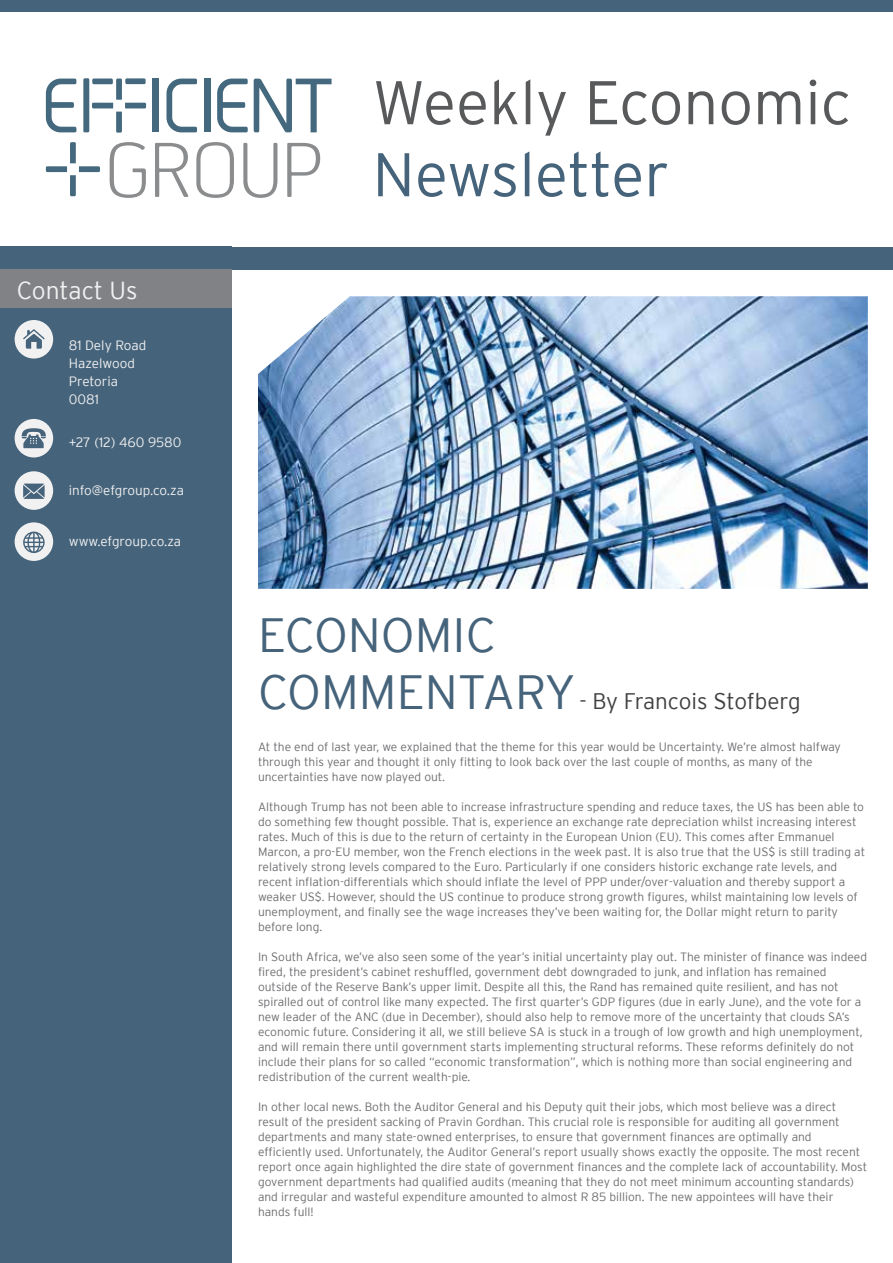
<style>
.page{position:relative;width:893px;height:1263px;background:#fff}
.page>*{position:absolute;margin:0;border:0;box-sizing:border-box;transform-origin:0 0}
.t1{font:300 61.5px "Interstate";color:#58595b}
.t2{font:300 61.5px "Interstate";letter-spacing:-.01em;color:#45637a}
.t3{font:300 48px "Interstate";color:#45637a}
.t4{font:300 24.6px "Interstate";color:#f1f1f2}
.t5{font:300 22.5px "Interstate";letter-spacing:-.01em;color:#414042}
.t6{font:300 13.5px/18px "Interstate";color:#f1f1f2}
.t7{font:300 12px/15px "Interstate";color:#6d6e71}
.s1{font-size:48px;color:#45637a}
</style>
<div class="page">
<div style="left:0;top:247px;width:231px;height:1016px;background:#45637a"></div>
<div style="left:223px;top:247px;width:670px;height:22px;background:#45637a"></div>
<div style="left:0;top:0;width:893px;height:11px;background:#45637a"></div>
<img style="left:258px;top:296px;width:610px;height:293px">
<svg style="left:15px;top:320px;width:38px;height:39px"></svg>
<div style="left:15px;top:419px;width:38px;height:38px;background:#f1f1f2;border-radius:50%"></div>
<div style="left:0;top:269px;width:231px;height:39px;background:#808285"></div>
<svg style="left:15px;top:522px;width:38px;height:39px"></svg>
<svg style="left:15px;top:471px;width:38px;height:39px"></svg>
<svg style="left:22px;top:428px;width:24px;height:20px"></svg>
<svg style="left:46px;top:79px;width:30px;height:53px"></svg>
<svg style="left:166px;top:79px;width:31px;height:53px"></svg>
<div style="left:153px;top:79px;width:6px;height:53px;background:#44687d"></div>
<div style="left:204px;top:79px;width:6px;height:53px;background:#44687d"></div>
<svg style="left:254px;top:79px;width:78px;height:53px"></svg>
<svg style="left:217px;top:79px;width:31px;height:53px"></svg>
<svg style="left:83px;top:78px;width:63px;height:55px"></svg>
<svg style="left:46px;top:142px;width:54px;height:54px"></svg>
<svg style="left:110px;top:142px;width:36px;height:56px"></svg>
<svg style="left:155px;top:143px;width:34px;height:54px"></svg>
<svg style="left:196px;top:142px;width:38px;height:56px"></svg>
<svg style="left:243px;top:143px;width:34px;height:55px"></svg>
<svg style="left:287px;top:143px;width:33px;height:54px"></svg>
<h3 class="t4" style="left:17px;top:277px;width:122px">Contact Us</h3>
<p class="t6" style="left:69px;top:336px;width:79px">81 Dely Road<br>Hazelwood<br>Pretoria<br>0081</p>
<p class="t6" style="left:69px;top:433px;width:114px">+27 (12) 460 9580</p>
<p class="t6" style="left:69px;top:481px;width:117px">info@efgroup.co.za</p>
<p class="t6" style="left:69px;top:532px;width:114px">www.efgroup.co.za</p>
<h1 class="t1" style="left:373px;top:68px;width:480px">Weekly Economic</h1>
<h1 class="t2" style="left:373px;top:140px;width:298px">Newsletter</h1>
<h2 class="t3" style="left:258px;top:608px;width:239px">ECONOMIC</h2>
<h3 class="t5" style="left:258px;top:689px;width:544px"><span class="s1">COMMENTARY</span> - By Francois Stofberg</h3>
<p class="t7" style="left:258px;top:739px;width:584px">At the end of last year, we explained that the theme for this year would be Uncertainty. We’re almost halfway through this year and thought it only fitting to look back over the last couple of months, as many of the uncertainties have now played out.</p>
<p class="t7" style="left:258px;top:799px;width:609px">Although Trump has not been able to increase infrastructure spending and reduce taxes, the US has been able to do something few thought possible. That is, experience an exchange rate depreciation whilst increasing interest rates. Much of this is due to the return of certainty in the European Union (EU). This comes after Emmanuel Marcon, a pro-EU member, won the French elections in the week past. It is also true that the US$ is still trading at relatively strong levels compared to the Euro. Particularly if one considers historic exchange rate levels, and recent inflation-differentials which should inflate the level of PPP under/over-valuation and thereby support a weaker US$. However, should the US continue to produce strong growth figures, whilst maintaining low levels of unemployment, and finally see the wage increases they’ve been waiting for, the Dollar might return to parity before long.</p>
<p class="t7" style="left:258px;top:949px;width:611px">In South Africa, we’ve also seen some of the year’s initial uncertainty play out. The minister of finance was indeed fired, the president’s cabinet reshuffled, government debt downgraded to junk, and inflation has remained outside of the Reserve Bank’s upper limit. Despite all this, the Rand has remained quite resilient, and has not spiralled out of control like many expected. The first quarter’s GDP figures (due in early June), and the vote for a new leader of the ANC (due in December), should also help to remove more of the uncertainty that clouds SA’s economic future. Considering it all, we still believe SA is stuck in a trough of low growth and high unemployment, and will remain there until government starts implementing structural reforms. These reforms definitely do not include their plans for so called “economic transformation”, which is nothing more than social engineering and redistribution of the current wealth-pie.</p>
<p class="t7" style="left:258px;top:1099px;width:611px">In other local news. Both the Auditor General and his Deputy quit their jobs, which most believe was a direct result of the president sacking of Pravin Gordhan. This crucial role is responsible for auditing all government departments and many state-owned enterprises, to ensure that government finances are optimally and efficiently used. Unfortunately, the Auditor General’s report usually shows exactly the opposite. The most recent report once again highlighted the dire state of government finances and the complete lack of accountability. Most government departments had qualified audits (meaning that they do not meet minimum accounting standards) and irregular and wasteful expenditure amounted to almost R 85 billion. The new appointees will have their hands full!</p>
</div>
